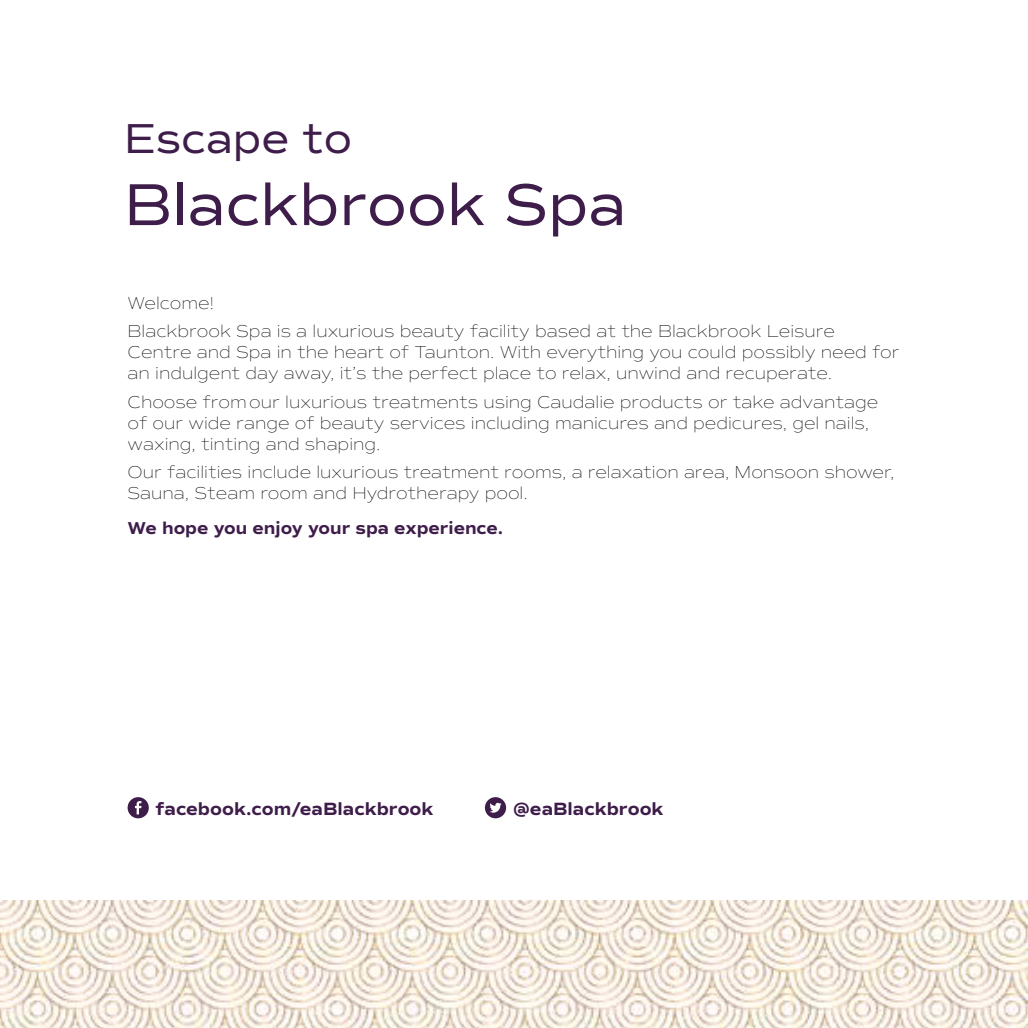
<style>
.page{position:relative;width:1028px;height:1028px;background:#fff}
.page>*{position:absolute;margin:0;border:0;box-sizing:border-box;transform-origin:0 0}
.t1{font:60px "Commuters Sans";color:#3e1d4a}
.t2{font:42.5px "Commuters Sans";color:#3e1d4a}
.t3{font:700 18px "Commuters Sans";color:#3e1d4a}
.t4{font:100 17.5px/21px "Commuters Sans";color:#000}
.t5{font:700 17.5px "Commuters Sans";color:#3e1d4a}
</style>
<div class="page">
<img style="left:0;top:900px;width:1028px;height:128px">
<div style="left:485px;top:797px;width:21px;height:21px;background:#3e1d4a;border-radius:50%"></div>
<svg style="left:489px;top:802px;width:12px;height:10px"></svg>
<div style="left:128px;top:797px;width:21px;height:21px;background:#3e1d4a;border-radius:50%"></div>
<svg style="left:135px;top:801px;width:6px;height:13px"></svg>
<h2 class="t2" style="left:124px;top:113px;width:229px">Escape to</h2>
<h1 class="t1" style="left:124px;top:168px;width:503px">Blackbrook Spa</h1>
<p class="t4" style="left:128px;top:289px;width:709px;line-height:28px">Welcome!<br>Blackbrook Spa is a luxurious beauty facility based at the Blackbrook Leisure</p>
<p class="t4" style="left:128px;top:342px;width:773px">Centre and Spa in the heart of Taunton. With everything you could possibly need for an indulgent day away, it’s the perfect place to relax, unwind and recuperate.</p>
<p class="t4" style="left:128px;top:391px;width:752px">Choose fromour luxurious treatments using Caudalie products or take advantage of our wide range of beauty services including manicures and pedicures, gel nails, waxing, tinting and shaping.</p>
<p class="t4" style="left:128px;top:461px;width:768px">Our facilities include luxurious treatment rooms, a relaxation area, Monsoon shower,<br>Sauna, Steam room and Hydrotherapy pool.</p>
<p class="t5" style="left:128px;top:517px;width:377px">We hope you enjoy your spa experience.</p>
<p class="t3" style="left:156px;top:797px;width:279px">facebook.com/eaBlackbrook</p>
<p class="t3" style="left:513px;top:797px;width:152px">@eaBlackbrook</p>
</div>
